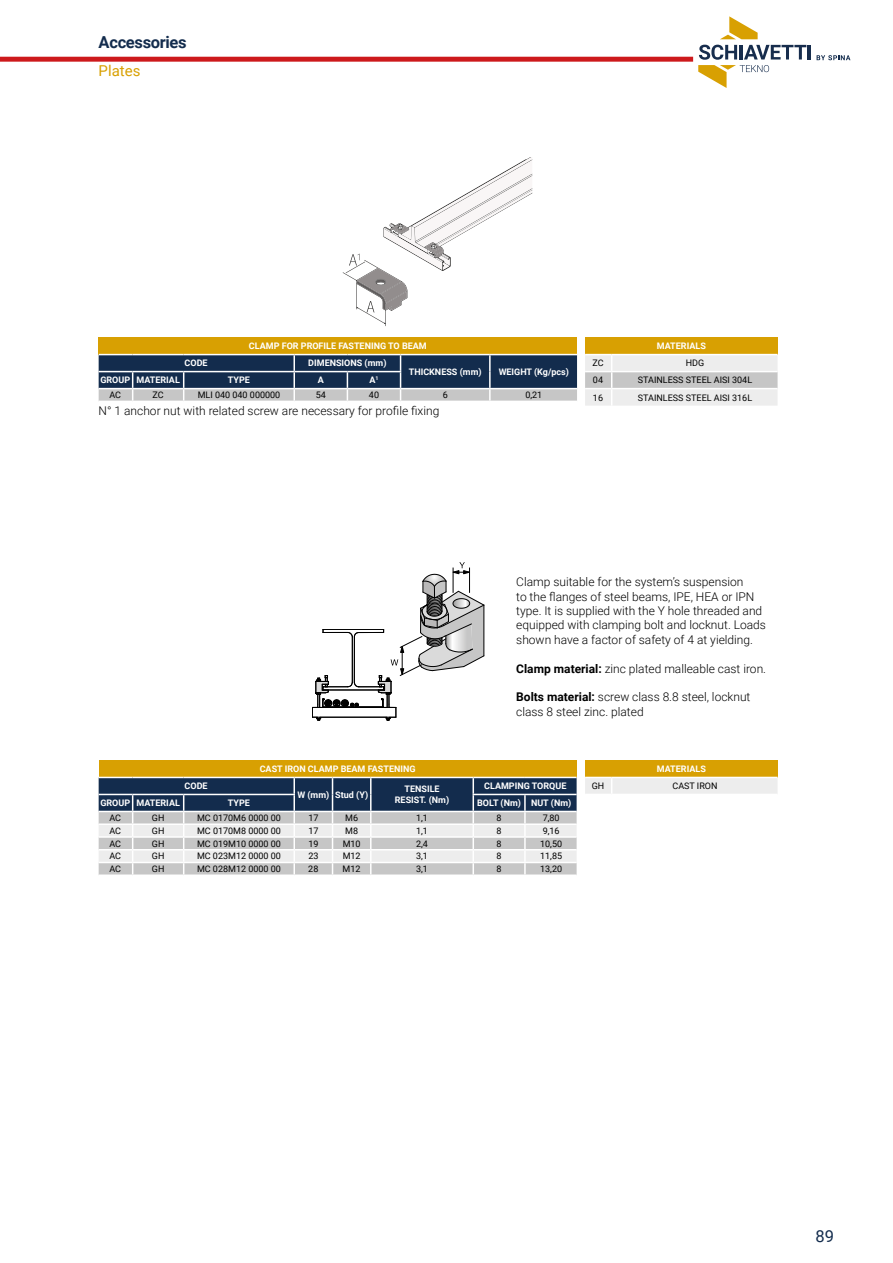
<style>
.page{position:relative;width:893px;height:1263px;background:#fff}
.page>*{position:absolute;margin:0;border:0;box-sizing:border-box;transform-origin:0 0}
.t1{font:700 16.5px "Roboto";letter-spacing:-.02em;color:#132c4d}
.t2{font:16.5px "Roboto";color:#132c4d}
.t3{font:15px "Roboto";color:#d8a002}
.t4{font:300 12px/14.4px "Roboto";color:#000}
.t5{font:9px "Roboto";color:#000}
.t6{font:700 9px/10.8px "Roboto";color:#fff;text-align:center}
.s1{font-weight:700}
</style>
<div class="page">
<hr style="left:484px;top:605px;width:1px;height:51px;background:#000">
<svg style="left:312px;top:562px;width:172px;height:159px"></svg>
<svg style="left:343px;top:157px;width:189px;height:169px"></svg>
<div style="left:99px;top:338px;width:478px;height:17px;background:#d8a002"></div>
<svg style="left:99px;top:355px;width:478px;height:46px;background:#516278"></svg>
<hr style="left:99px;top:354px;width:34px;height:1px;background:#fff">
<hr style="left:133px;top:354px;width:51px;height:1px;background:#fff">
<hr style="left:184px;top:354px;width:110px;height:1px;background:#fff">
<hr style="left:294px;top:354px;width:53px;height:1px;background:#fff">
<hr style="left:347px;top:354px;width:54px;height:1px;background:#fff">
<hr style="left:401px;top:354px;width:89px;height:1px;background:#fff">
<hr style="left:490px;top:354px;width:87px;height:1px;background:#fff">
<div style="left:585px;top:338px;width:193px;height:17px;background:#d8a002"></div>
<svg style="left:585px;top:354px;width:193px;height:52px;background:#e3e3e3"></svg>
<div style="left:99px;top:760px;width:478px;height:17px;background:#d8a002"></div>
<svg style="left:99px;top:777px;width:478px;height:98px;background:#9ca4af"></svg>
<div style="left:585px;top:760px;width:193px;height:17px;background:#d8a002"></div>
<div style="left:585px;top:777px;width:193px;height:17px;background:#ededed"></div>
<div style="left:0;top:57px;width:693px;height:5px;background:#cd191c"></div>
<svg style="left:817px;top:55px;width:33px;height:5px"></svg>
<hr style="left:808px;top:45px;width:3px;height:15px;background:#172d4d">
<svg style="left:698px;top:45px;width:108px;height:43px"></svg>
<svg style="left:720px;top:16px;width:38px;height:23px"></svg>
<h1 class="t1" style="left:99px;top:31px;width:90px">Accessories</h1>
<p class="t3" style="left:99px;top:60px;width:43px">Plates</p>
<p class="t6" style="left:249px;top:340px;width:179px">CLAMP FOR PROFILE FASTENING TO BEAM</p>
<p class="t6" style="left:185px;top:357px;width:25px">CODE</p>
<p class="t6" style="left:308px;top:357px;width:80px">DIMENSIONS (mm)</p>
<p class="t6" style="left:409px;top:366px;width:74px">THICKNESS (mm)</p>
<p class="t6" style="left:499px;top:366px;width:72px">WEIGHT (Kg/pcs)</p>
<p class="t6" style="left:100px;top:374px;width:81px">GROUP MATERIAL</p>
<p class="t6" style="left:228px;top:374px;width:24px">TYPE</p>
<p class="t6" style="left:318px;top:374px;width:8px">A</p>
<p class="t6" style="left:369px;top:374px;width:11px">A<sup>1</sup></p>
<p class="t5" style="left:109px;top:389px;width:13px">AC</p>
<p class="t5" style="left:153px;top:389px;width:13px">ZC</p>
<p class="t5" style="left:198px;top:389px;width:84px">MLI 040 040 000000</p>
<p class="t5" style="left:316px;top:389px;width:12px">54</p>
<p class="t5" style="left:369px;top:389px;width:12px">40</p>
<p class="t5" style="left:443px;top:389px;width:7px">6</p>
<p class="t5" style="left:525px;top:389px;width:18px">0,21</p>
<p class="t4" style="left:99px;top:403px;width:342px">N° 1 anchor nut with related screw are necessary for profile fixing</p>
<p class="t6" style="left:657px;top:340px;width:51px">MATERIALS</p>
<p class="t5" style="left:592px;top:357px;width:13px">ZC</p>
<p class="t5" style="left:686px;top:357px;width:20px">HDG</p>
<p class="t5" style="left:593px;top:374px;width:12px">04</p>
<p class="t5" style="left:638px;top:374px;width:116px">STAINLESS STEEL AISI 304L</p>
<p class="t5" style="left:593px;top:391px;width:12px">16</p>
<p class="t5" style="left:638px;top:391px;width:116px">STAINLESS STEEL AISI 316L</p>
<p class="t6" style="left:260px;top:763px;width:157px">CAST IRON CLAMP BEAM FASTENING</p>
<p class="t4" style="left:516px;top:574px;width:251px">Clamp suitable for the system’s suspension<br>to the flanges of steel beams, IPE, HEA or IPN type. It is supplied with the Y hole threaded and equipped with clamping bolt and locknut. Loads shown have a factor of safety of 4 at yielding.</p>
<p class="t4" style="left:516px;top:661px;width:251px"><span class="s1">Clamp material:</span> zinc plated malleable cast iron.</p>
<p class="t4" style="left:516px;top:689px;width:236px"><span class="s1">Bolts material:</span> screw class 8.8 steel, locknut class 8 steel zinc. plated</p>
<p class="t6" style="left:657px;top:763px;width:51px">MATERIALS</p>
<p class="t6" style="left:185px;top:780px;width:25px">CODE</p>
<p class="t6" style="left:297px;top:789px;width:72px">W (mm) Stud (Y)</p>
<p class="t6" style="left:395px;top:783px;width:56px">TENSILE<br>RESIST. (Nm)</p>
<p class="t6" style="left:484px;top:780px;width:84px">CLAMPING TORQUE</p>
<p class="t6" style="left:100px;top:797px;width:81px">GROUP MATERIAL</p>
<p class="t6" style="left:228px;top:797px;width:24px">TYPE</p>
<p class="t6" style="left:477px;top:797px;width:96px">BOLT (Nm) NUT (Nm)</p>
<p class="t5" style="left:109px;top:812px;width:13px">AC</p>
<p class="t5" style="left:152px;top:812px;width:14px">GH</p>
<p class="t5" style="left:197px;top:812px;width:85px">MC 0170M6 0000 00</p>
<p class="t5" style="left:308px;top:812px;width:12px">17</p>
<p class="t5" style="left:345px;top:812px;width:14px">M6</p>
<p class="t5" style="left:416px;top:812px;width:13px">1,1</p>
<p class="t5" style="left:497px;top:812px;width:7px">8</p>
<p class="t5" style="left:543px;top:812px;width:18px">7,80</p>
<p class="t5" style="left:109px;top:824px;width:13px">AC</p>
<p class="t5" style="left:152px;top:824px;width:14px">GH</p>
<p class="t5" style="left:197px;top:824px;width:85px">MC 0170M8 0000 00</p>
<p class="t5" style="left:308px;top:824px;width:12px">17</p>
<p class="t5" style="left:345px;top:824px;width:14px">M8</p>
<p class="t5" style="left:416px;top:824px;width:13px">1,1</p>
<p class="t5" style="left:497px;top:824px;width:7px">8</p>
<p class="t5" style="left:543px;top:824px;width:18px">9,16</p>
<p class="t5" style="left:109px;top:837px;width:13px">AC</p>
<p class="t5" style="left:152px;top:837px;width:14px">GH</p>
<p class="t5" style="left:197px;top:837px;width:85px">MC 019M10 0000 00</p>
<p class="t5" style="left:308px;top:837px;width:12px">19</p>
<p class="t5" style="left:343px;top:837px;width:19px">M10</p>
<p class="t5" style="left:416px;top:837px;width:13px">2,4</p>
<p class="t5" style="left:497px;top:837px;width:7px">8</p>
<p class="t5" style="left:540px;top:837px;width:23px">10,50</p>
<p class="t5" style="left:109px;top:850px;width:13px">AC</p>
<p class="t5" style="left:152px;top:850px;width:14px">GH</p>
<p class="t5" style="left:197px;top:850px;width:85px">MC 023M12 0000 00</p>
<p class="t5" style="left:308px;top:850px;width:12px">23</p>
<p class="t5" style="left:343px;top:850px;width:19px">M12</p>
<p class="t5" style="left:416px;top:850px;width:13px">3,1</p>
<p class="t5" style="left:497px;top:850px;width:7px">8</p>
<p class="t5" style="left:540px;top:850px;width:23px">11,85</p>
<p class="t5" style="left:109px;top:863px;width:13px">AC</p>
<p class="t5" style="left:152px;top:863px;width:14px">GH</p>
<p class="t5" style="left:197px;top:863px;width:85px">MC 028M12 0000 00</p>
<p class="t5" style="left:308px;top:863px;width:12px">28</p>
<p class="t5" style="left:343px;top:863px;width:19px">M12</p>
<p class="t5" style="left:416px;top:863px;width:13px">3,1</p>
<p class="t5" style="left:497px;top:863px;width:7px">8</p>
<p class="t5" style="left:540px;top:863px;width:23px">13,20</p>
<p class="t5" style="left:592px;top:780px;width:14px">GH</p>
<p class="t5" style="left:672px;top:780px;width:47px">CAST IRON</p>
<h1 class="t2" style="left:815px;top:1225px;width:20px">89</h1>
</div>
